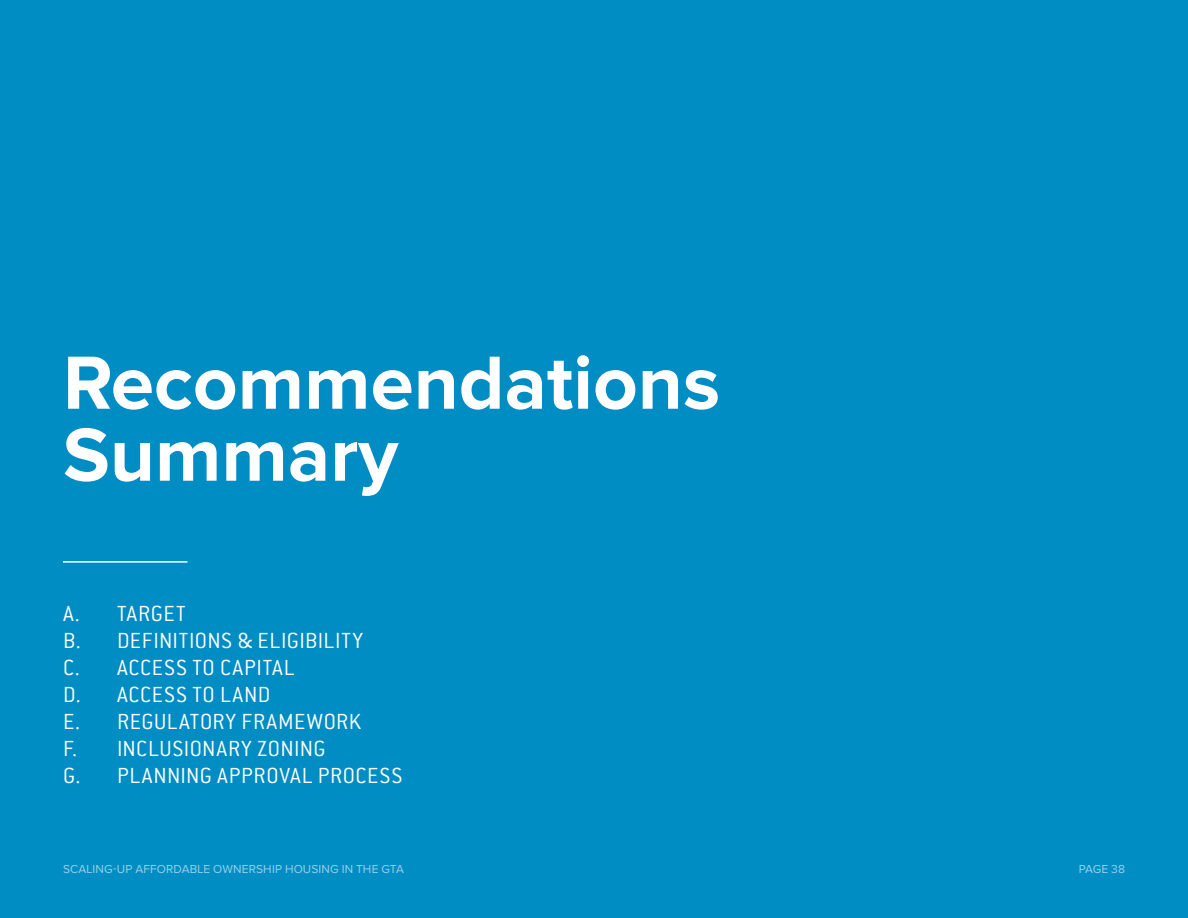
<style>
.page{position:relative;width:1188px;height:918px;background:#008dc4}
.page>*{position:absolute;margin:0;border:0;box-sizing:border-box;transform-origin:0 0}
.t1{font:700 78px/72px "Proxima Nova";color:#fff}
.t2{font:300 24px "Conduit ITC Std";letter-spacing:.025em;color:#fff}
.t3{font:12px "Proxima Nova";letter-spacing:.01em;color:#fff}
</style>
<div class="page">
<hr style="left:63px;top:561px;width:125px;height:2px;background:#fff">
<p class="t1" style="left:63px;top:349px;width:659px">Recommendations<br>Summary</p>
<p class="t2" style="left:63px;top:599px;width:124px">A. TARGET</p>
<p class="t2" style="left:63px;top:626px;width:302px">B. DEFINITIONS &amp; ELIGIBILITY</p>
<p class="t2" style="left:63px;top:653px;width:233px">C. ACCESS TO CAPITAL</p>
<p class="t2" style="left:63px;top:680px;width:209px">D. ACCESS TO LAND</p>
<p class="t2" style="left:63px;top:707px;width:300px">E. REGULATORY FRAMEWORK</p>
<p class="t2" style="left:63px;top:734px;width:264px">F. INCLUSIONARY ZONING</p>
<p class="t2" style="left:63px;top:761px;width:341px">G. PLANNING APPROVAL PROCESS</p>
<p class="t3" style="left:63px;top:864px;width:342px">SCALING-UP AFFORDABLE OWNERSHIP HOUSING IN THE GTA</p>
<p class="t3" style="left:1078px;top:864px;width:48px">PAGE 38</p>
</div>
